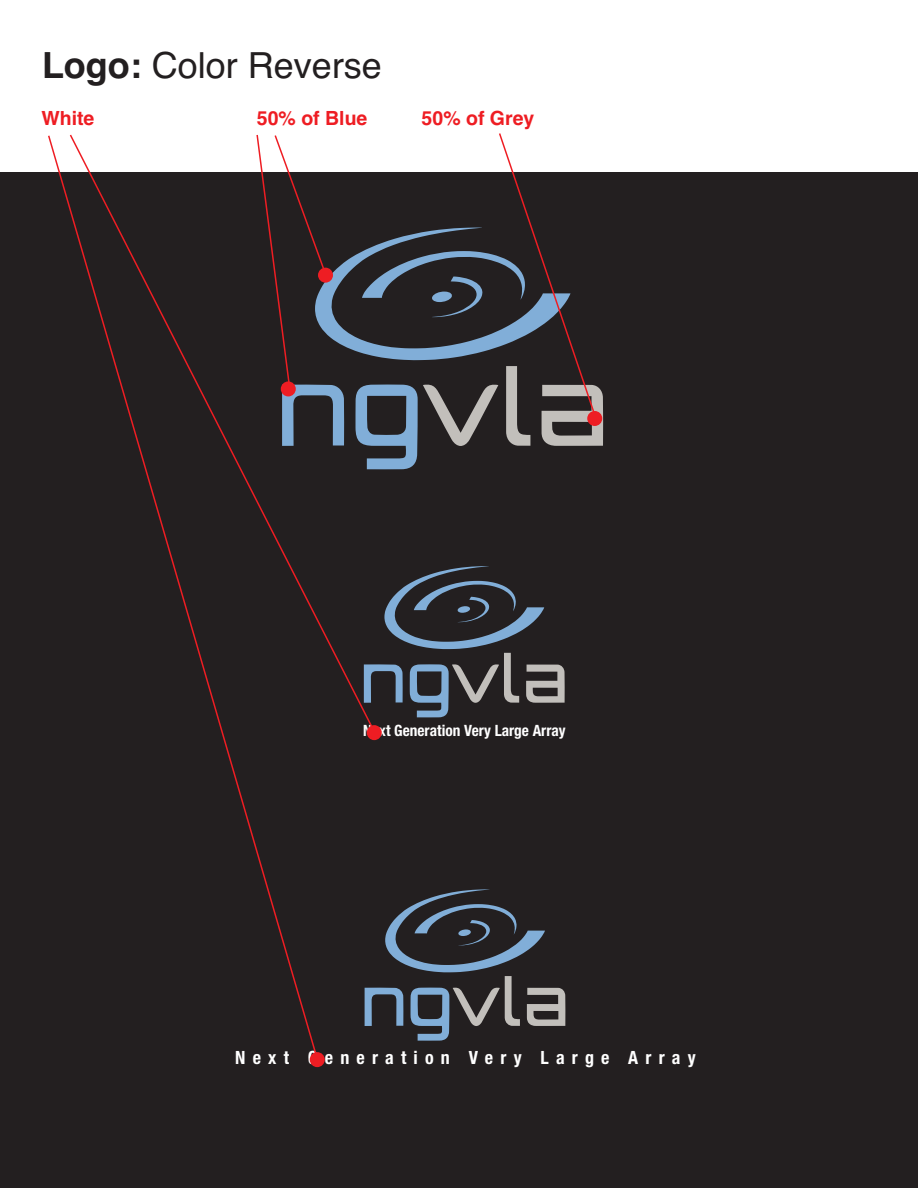
<style>
.page{position:relative;width:918px;height:1188px;background:#fff}
.page>*{position:absolute;margin:0;border:0;box-sizing:border-box;transform-origin:0 0}
.t1{font:36px "Helvetica";color:#231f20}
.t2{font:700 19.5px "Helvetica";color:#ee1d23}
.t3{font:700 condensed 18.3px "Helvetica Neue";letter-spacing:.4em;color:#fff}
.t4{font:700 condensed 15.6px "Helvetica Neue";color:#fff}
.s1{font-weight:700}
</style>
<div class="page">
<div style="left:0;top:172px;width:918px;height:1016px;background:#231f20"></div>
<svg style="left:376px;top:566px;width:189px;height:151px"></svg>
<svg style="left:365px;top:889px;width:200px;height:152px"></svg>
<div style="left:367px;top:725px;width:15px;height:15px;background:#ee1d23;border-radius:50%"></div>
<svg style="left:48px;top:134px;width:271px;height:926px"></svg>
<div style="left:310px;top:1052px;width:15px;height:15px;background:#ee1d23;border-radius:50%"></div>
<svg style="left:255px;top:133px;width:348px;height:336px"></svg>
<div style="left:281px;top:381px;width:15px;height:15px;background:#ee1d23;border-radius:50%"></div>
<h1 class="t1" style="left:42px;top:44px;width:342px"><span class="s1">Logo:</span> Color Reverse</h1>
<p class="t2" style="left:41px;top:106px;width:55px">White</p>
<p class="t2" style="left:257px;top:106px;width:112px">50% of Blue</p>
<p class="t2" style="left:422px;top:106px;width:114px">50% of Grey</p>
<p class="t4" style="left:363px;top:721px;width:204px">Next Generation Very Large Array</p>
<p class="t3" style="left:235px;top:1047px;width:462px">Next Generation Very Large Array</p>
</div>
